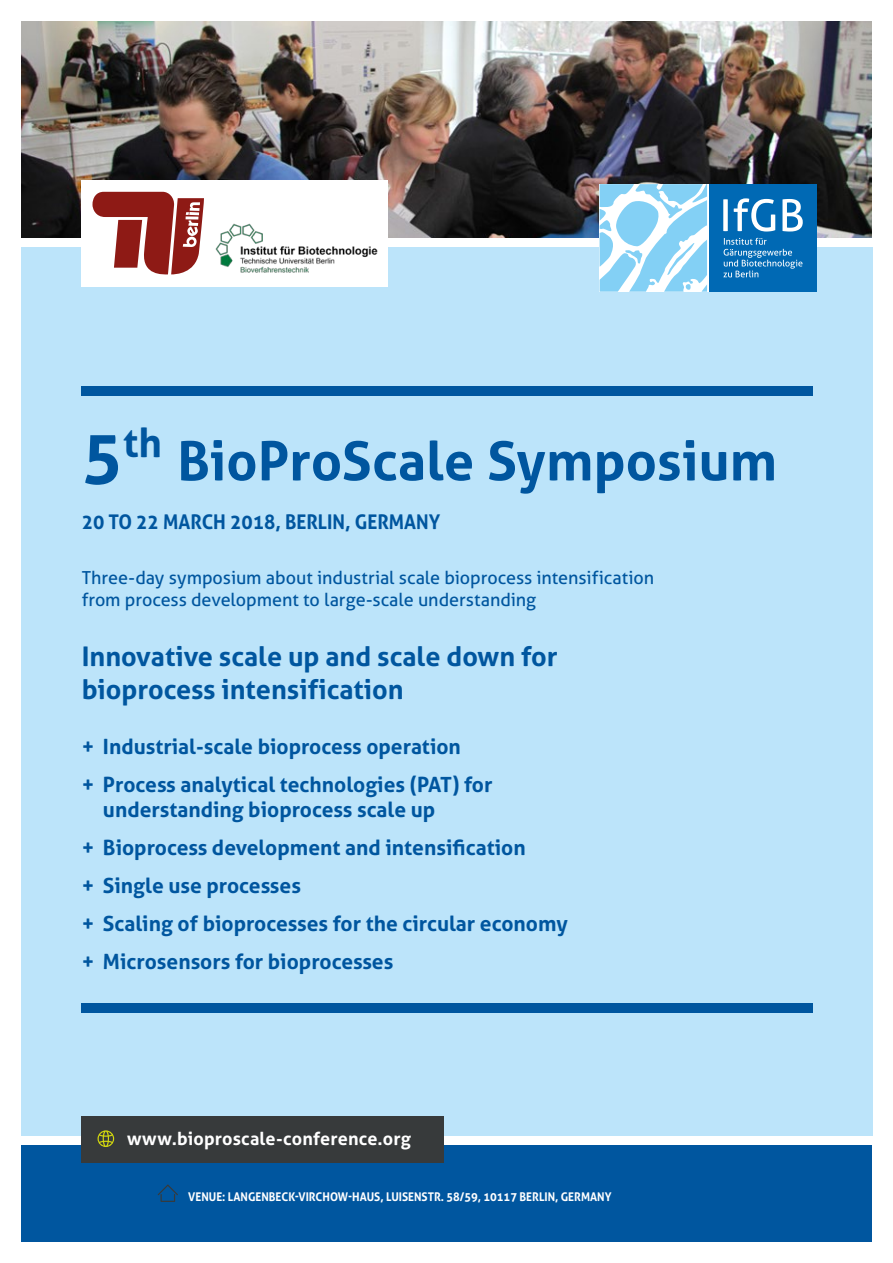
<style>
.page{position:relative;width:893px;height:1263px;background:#fff}
.page>*{position:absolute;margin:0;border:0;box-sizing:border-box;transform-origin:0 0}
.t1{font:700 54px "Aller";color:#00569f}
.t2{font:700 27px/32.4px "Aller";color:#00569f}
.t3{font:700 21px/25.2px "Aller";color:#00569f}
.Themenschwerpunkt{font:700 20.25px "Aller";color:#00569f;scale:.93 1}
.ÜberschrImpact3{font:18px/21.6px "Aller";letter-spacing:-.005em;color:#00569f}
.t4{font:700 18px "Aller";letter-spacing:.01em;color:#fff}
.Themenschwerpunkt-2{font:700 12px "Aller";color:#fff;scale:.93 1}
.s1{font-size:69px}
</style>
<div class="page">
<div style="left:21px;top:247px;width:851px;height:888px;background:#bce4fa"></div>
<div style="left:21px;top:1144px;width:851px;height:97px;background:#00569f"></div>
<img style="left:21px;top:21px;width:851px;height:217px">
<div style="left:82px;top:1003px;width:731px;height:10px;background:#00569f"></div>
<div style="left:82px;top:386px;width:731px;height:10px;background:#00569f"></div>
<div style="left:82px;top:1116px;width:362px;height:47px;background:#373a3b"></div>
<svg style="left:98px;top:1130px;width:16px;height:17px"></svg>
<svg style="left:158px;top:1184px;width:20px;height:18px"></svg>
<div style="left:82px;top:181px;width:306px;height:106px;background:#fff"></div>
<img style="left:215px;top:223px;width:163px;height:50px">
<svg style="left:600px;top:184px;width:107px;height:108px"></svg>
<div style="left:709px;top:184px;width:107px;height:108px;background:#0069b4"></div>
<svg style="left:723px;top:199px;width:5px;height:32px"></svg>
<svg style="left:734px;top:198px;width:41px;height:34px"></svg>
<svg style="left:782px;top:199px;width:21px;height:33px"></svg>
<svg style="left:723px;top:238px;width:79px;height:39px"></svg>
<svg style="left:92px;top:192px;width:112px;height:83px"></svg>
<p class="t1" style="left:82px;top:428px;width:697px"><span class="s1">5</span><sup>th</sup> BioProScale Symposium</p>
<p class="Themenschwerpunkt" style="left:82px;top:509px;width:387px">20 TO 22 MARCH 2018, BERLIN, GERMANY</p>
<p class="ÜberschrImpact3" style="left:82px;top:567px;width:574px">Three-day symposium about industrial scale bioprocess intensification from process development to large-scale understanding</p>
<p class="t2" style="left:82px;top:640px;width:477px">Innovative scale up and scale down for bioprocess intensification</p>
<p class="t3" style="left:82px;top:733px;width:381px">+ Industrial-scale bioprocess operation</p>
<p class="t3" style="left:103px;top:771px;width:391px;text-indent:-21px">+ Process analytical technologies (PAT) for understanding bioprocess scale up</p>
<p class="t3" style="left:82px;top:834px;width:445px">+ Bioprocess development and intensification</p>
<p class="t3" style="left:82px;top:872px;width:221px">+ Single use processes</p>
<p class="t3" style="left:82px;top:910px;width:488px">+ Scaling of bioprocesses for the circular economy</p>
<p class="t3" style="left:82px;top:948px;width:313px">+ Microsensors for bioprocesses</p>
<p class="t4" style="left:127px;top:1127px;width:285px">www.bioproscale-conference.org</p>
<p class="Themenschwerpunkt-2" style="left:188px;top:1189px;width:457px">VENUE: LANGENBECK-VIRCHOW-HAUS, LUISENSTR. 58/59, 10117 BERLIN, GERMANY</p>
</div>
